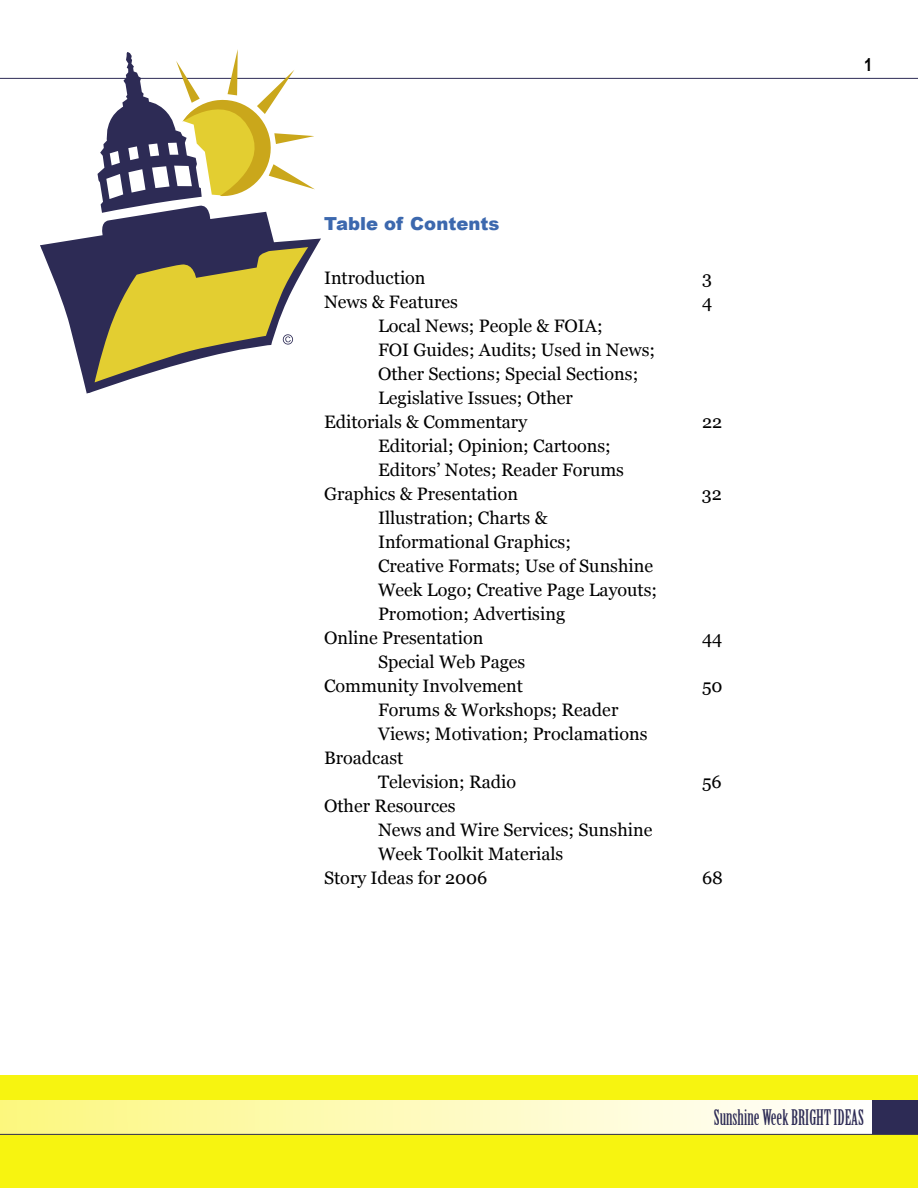
<style>
.page{position:relative;width:918px;height:1188px;background:#fff}
.page>*{position:absolute;margin:0;border:0;box-sizing:border-box;transform-origin:0 0}
.t1{font:21px "Birch Std";color:#2d2b55}
.t2{font:18px "Georgia";color:#000}
.t3{font:900 18px "Arial";color:#3c68ae}
.t4{font:700 18px "Arial Narrow";color:#000}
</style>
<div class="page">
<div style="left:0;top:1075px;width:918px;height:113px;background:#f7f410"></div>
<div style="left:0;top:1100px;width:880px;height:34px;background:linear-gradient(to right,#fcf780,#fffeff)"></div>
<hr style="left:0;top:78px;width:918px;height:1px;background:#2d2b55">
<hr style="left:0;top:1134px;width:918px;height:1px;background:#2d2b55">
<div style="left:872px;top:1100px;width:46px;height:34px;background:#2d2b55"></div>
<svg style="left:40px;top:213px;width:281px;height:181px"></svg>
<svg style="left:77px;top:49px;width:238px;height:164px"></svg>
<svg style="left:78px;top:244px;width:243px;height:138px"></svg>
<p class="t3" style="left:324px;top:214px;width:177px">Table of Contents</p>
<p class="t2" style="left:324px;top:267px;width:103px">Introduction</p>
<p class="t2" style="left:702px;top:267px;width:11px">3</p>
<p class="t2" style="left:324px;top:291px;width:135px">News &amp; Features</p>
<p class="t2" style="left:702px;top:291px;width:12px">4</p>
<p class="t2" style="left:378px;top:315px;width:226px">Local News; People &amp; FOIA;</p>
<p class="t2" style="left:378px;top:339px;width:279px">FOI Guides; Audits; Used in News;</p>
<p class="t2" style="left:378px;top:363px;width:262px">Other Sections; Special Sections;</p>
<p class="t2" style="left:378px;top:387px;width:196px">Legislative Issues; Other</p>
<p class="t2" style="left:324px;top:411px;width:205px">Editorials &amp; Commentary</p>
<p class="t2" style="left:702px;top:411px;width:22px">22</p>
<p class="t2" style="left:378px;top:435px;width:234px">Editorial; Opinion; Cartoons;</p>
<p class="t2" style="left:378px;top:459px;width:248px">Editors’ Notes; Reader Forums</p>
<p class="t2" style="left:324px;top:483px;width:196px">Graphics &amp; Presentation</p>
<p class="t2" style="left:702px;top:483px;width:21px">32</p>
<p class="t2" style="left:378px;top:507px;width:171px">Illustration; Charts &amp;</p>
<p class="t2" style="left:378px;top:531px;width:195px">Informational Graphics;</p>
<p class="t2" style="left:378px;top:555px;width:277px">Creative Formats; Use of Sunshine</p>
<p class="t2" style="left:378px;top:579px;width:281px">Week Logo; Creative Page Layouts;</p>
<p class="t2" style="left:378px;top:603px;width:189px">Promotion; Advertising</p>
<p class="t2" style="left:324px;top:627px;width:161px">Online Presentation</p>
<p class="t2" style="left:702px;top:627px;width:22px">44</p>
<p class="t2" style="left:378px;top:651px;width:149px">Special Web Pages</p>
<p class="t2" style="left:324px;top:675px;width:201px">Community Involvement</p>
<p class="t2" style="left:702px;top:675px;width:22px">50</p>
<p class="t2" style="left:378px;top:699px;width:242px">Forums &amp; Workshops; Reader</p>
<p class="t2" style="left:378px;top:723px;width:271px">Views; Motivation; Proclamations</p>
<p class="t2" style="left:324px;top:747px;width:81px">Broadcast</p>
<p class="t2" style="left:378px;top:771px;width:140px">Television; Radio</p>
<p class="t2" style="left:702px;top:771px;width:21px">56</p>
<p class="t2" style="left:324px;top:795px;width:133px">Other Resources</p>
<p class="t2" style="left:378px;top:819px;width:276px">News and Wire Services; Sunshine</p>
<p class="t2" style="left:378px;top:843px;width:187px">Week Toolkit Materials</p>
<p class="t2" style="left:324px;top:867px;width:165px">Story Ideas for 2006</p>
<p class="t2" style="left:702px;top:867px;width:22px">68</p>
<p class="t4" style="left:864px;top:55px;width:10px">1</p>
<p class="t1" style="left:714px;top:1106px;width:152px">Sunshine Week BRIGHT IDEAS</p>
</div>
